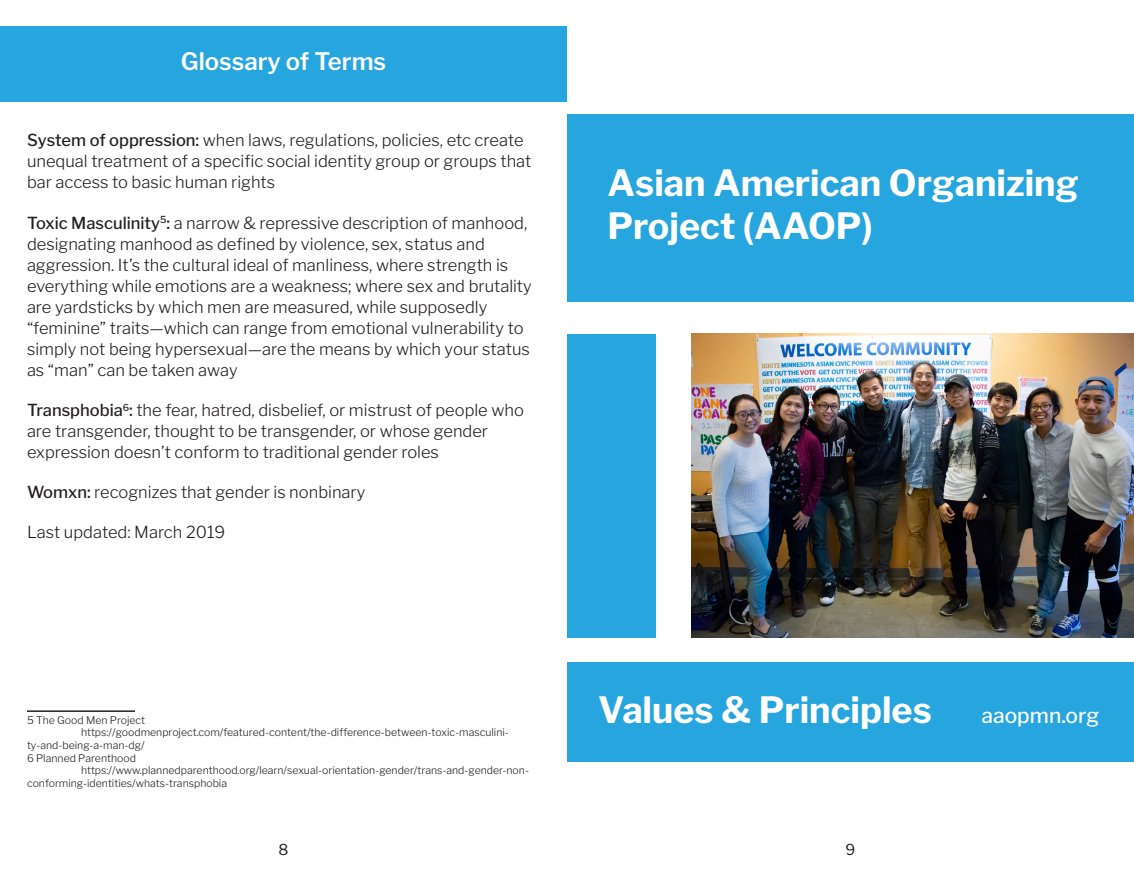
<style>
.page{position:relative;width:1134px;height:891px;background:#fff}
.page>*{position:absolute;margin:0;border:0;box-sizing:border-box;transform-origin:0 0}
.t1{font:700 36px/43.2px "Libre Franklin";color:#fff}
.t2{font:600 24px "Libre Franklin";color:#fff}
.t3{font:500 21px "Libre Franklin";color:#fff}
.t4{font:300 16.5px/21px "Libre Franklin";color:#231f20}
.t5{font:15px "Libre Franklin";color:#231f20}
.t6{font:300 10.5px "Libre Franklin";color:#231f20}
.s1{font-weight:500}
</style>
<div class="page">
<div style="left:0;top:26px;width:567px;height:76px;background:#26a5de"></div>
<hr style="left:27px;top:710px;width:108px;height:2px;background:#231f20">
<div style="left:567px;top:114px;width:567px;height:188px;background:#26a5de"></div>
<img style="left:691px;top:334px;width:443px;height:303px">
<div style="left:567px;top:334px;width:89px;height:303px;background:#26a5de"></div>
<div style="left:567px;top:662px;width:567px;height:100px;background:#26a5de"></div>
<p class="t2" style="left:181px;top:47px;width:207px">Glossary of Terms</p>
<p class="t4" style="left:27px;top:129px;width:506px"><span class="s1">System of oppression:</span> when laws, regulations, policies, etc create unequal treatment of a specific social identity group or groups that bar access to basic human rights</p>
<p class="t4" style="left:27px;top:212px;width:506px"><span class="s1">Toxic Masculinity</span><sup>5</sup><span class="s1">:</span> a narrow &amp; repressive description of manhood, designating manhood as defined by violence, sex, status and aggression. It’s the cultural ideal of manliness, where strength is everything while emotions are a weakness; where sex and brutality are yardsticks by which men are measured, while supposedly “feminine” traits—which can range from emotional vulnerability to simply not being hypersexual—are the means by which your status as “man” can be taken away</p>
<p class="t4" style="left:27px;top:400px;width:498px"><span class="s1">Transphobia</span><sup>6</sup><span class="s1">:</span> the fear, hatred, disbelief, or mistrust of people who are transgender, thought to be transgender, or whose gender expression doesn’t conform to traditional gender roles</p>
<p class="t4" style="left:27px;top:482px;width:340px"><span class="s1">Womxn:</span> recognizes that gender is nonbinary</p>
<p class="t4" style="left:27px;top:521px;width:200px">Last updated: March 2019</p>
<p class="t6" style="left:27px;top:714px;width:120px">5 The Good Men Project</p>
<p class="t6" style="left:81px;top:726px;width:429px">https://goodmenproject.com/featured-content/the-difference-between-toxic-masculini-</p>
<p class="t6" style="left:27px;top:739px;width:119px">ty-and-being-a-man-dg/</p>
<p class="t6" style="left:27px;top:751px;width:110px">6 Planned Parenthood</p>
<p class="t6" style="left:81px;top:764px;width:450px">https://www.plannedparenthood.org/learn/sexual-orientation-gender/trans-and-gender-non-</p>
<p class="t6" style="left:27px;top:777px;width:202px">conforming-identities/whats-transphobia</p>
<p class="t1" style="left:608px;top:161px;width:473px">Asian American Organizing<br>Project (AAOP)</p>
<p class="t1" style="left:598px;top:688px;width:335px">Values &amp; Principles</p>
<p class="t3" style="left:982px;top:703px;width:119px">aaopmn.org</p>
<p class="t5" style="left:278px;top:840px;width:12px">8</p>
<p class="t5" style="left:846px;top:840px;width:11px">9</p>
</div>
